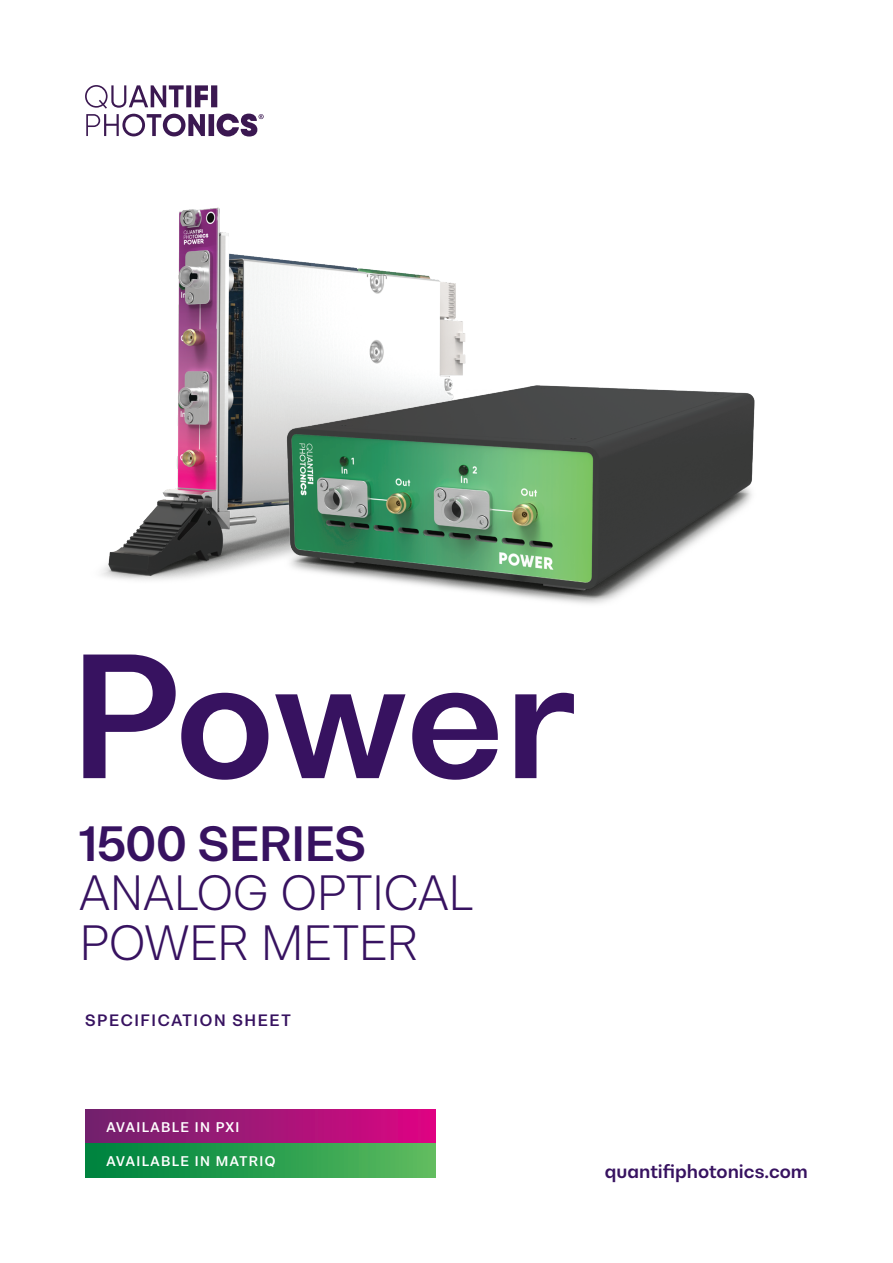
<style>
.page{position:relative;width:893px;height:1263px;background:#fff}
.page>*{position:absolute;margin:0;border:0;box-sizing:border-box;transform-origin:0 0}
.t1{font:700 160.5px "Bw Nista Geometric";letter-spacing:-.005em;color:#371260}
.t2{font:300 45px/49.5px "Bw Nista Geometric";letter-spacing:-.005em;color:#371260}
.t3{font:700 45px "Bw Nista Geometric";letter-spacing:-.01em;color:#371260}
.t4{font:700 18px "Bw Nista Geometric";color:#371260}
.t5{font:700 15px "Bw Nista Geometric";letter-spacing:.11em;color:#371260}
.t6{font:700 12.75px "Bw Nista Geometric";letter-spacing:.11em;color:#fff}
</style>
<div class="page">
<div style="left:85px;top:1110px;width:351px;height:34px;background:linear-gradient(to right,#6e246c,#dc0683)"></div>
<div style="left:85px;top:1144px;width:351px;height:34px;background:linear-gradient(to right,#00813d,#5dbb5f)"></div>
<img style="left:101px;top:207px;width:308px;height:373px">
<svg style="left:85px;top:85px;width:179px;height:52px"></svg>
<img style="left:259px;top:274px;width:496px;height:330px">
<h1 class="t1" style="left:70px;top:609px;width:507px">Power</h1>
<h2 class="t3" style="left:79px;top:813px;width:288px">1500 SERIES</h2>
<h2 class="t2" style="left:79px;top:867px;width:395px">ANALOG OPTICAL<br>POWER METER</h2>
<p class="t5" style="left:85px;top:1010px;width:207px">SPECIFICATION SHEET</p>
<p class="t6" style="left:106px;top:1118px;width:135px">AVAILABLE IN PXI</p>
<p class="t6" style="left:106px;top:1152px;width:170px">AVAILABLE IN MATRIQ</p>
<h3 class="t4" style="left:605px;top:1159px;width:205px">quantifiphotonics.com</h3>
</div>
